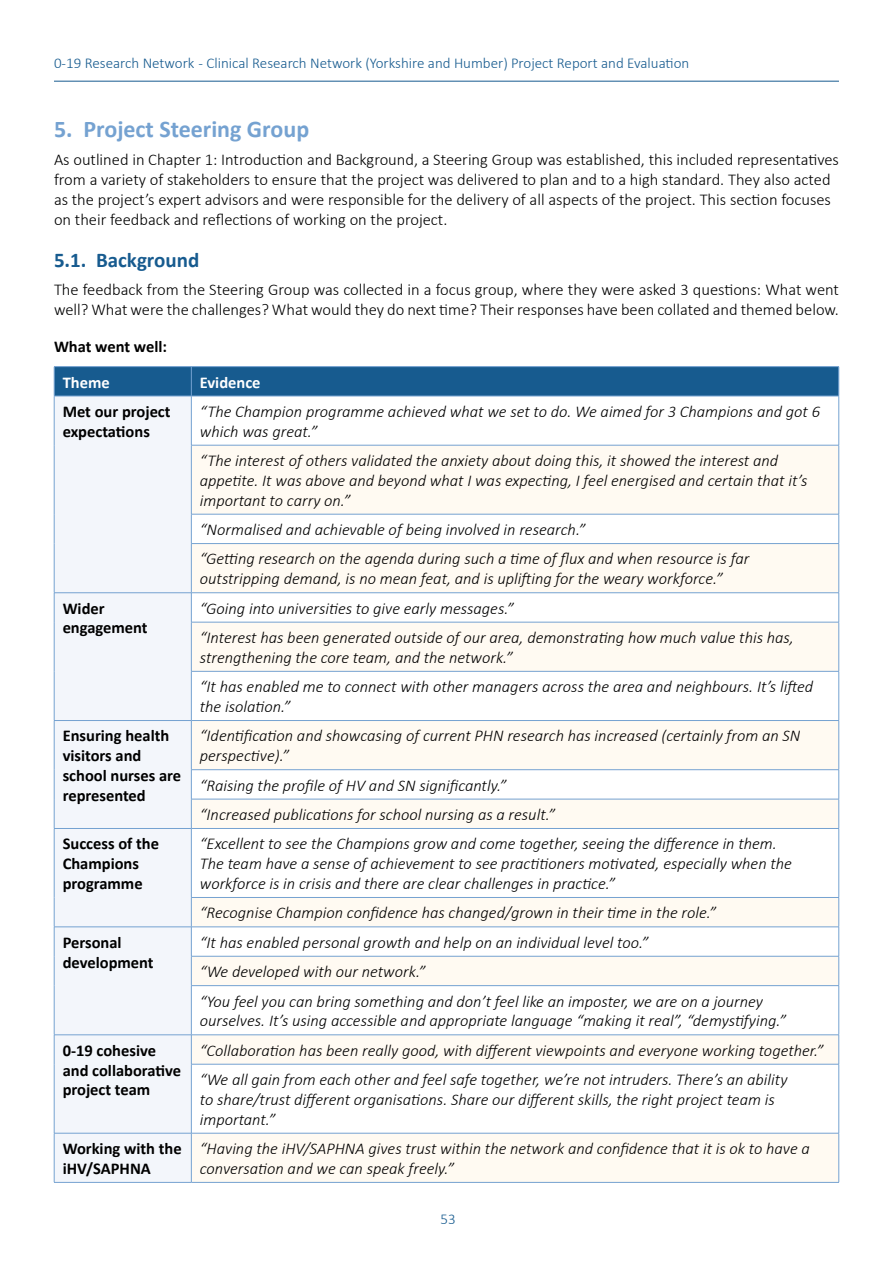
<style>
.page{position:relative;width:893px;height:1263px;background:#fff}
.page>*{position:absolute;margin:0;border:0;box-sizing:border-box;transform-origin:0 0}
.t1{font:700 24px "Calibri";color:#75a2d1}
.t2{font:700 21px "Calibri";color:#175b8f}
.t3{font:italic 300 16.5px/19.8px "Calibri";color:#000}
.t4{font:300 16.5px/19.8px "Calibri";color:#000}
.t5{font:700 16.5px/19.8px "Calibri";color:#000}
.t6{font:700 16.5px "Calibri";color:#fff}
.t7{font:300 15px "Calibri";color:#175b8f}
</style>
<div class="page">
<hr style="left:54px;top:81px;width:785px;height:1px;background:#175b8f">
<div style="left:55px;top:397px;width:136px;height:785px;background:#f3f6fb"></div>
<svg style="left:192px;top:446px;width:646px;height:736px;fill:#fffaf2"></svg>
<hr style="left:54px;top:366px;width:137px;height:1px;background:#75a2d1">
<hr style="left:191px;top:366px;width:648px;height:1px;background:#75a2d1">
<svg style="left:54px;top:367px;width:785px;height:29px"></svg>
<hr style="left:54px;top:396px;width:137px;height:1px;background:#75a2d1">
<hr style="left:54px;top:396px;width:1px;height:49px;background:#75a2d1">
<hr style="left:191px;top:396px;width:648px;height:1px;background:#75a2d1">
<hr style="left:191px;top:396px;width:1px;height:49px;background:#75a2d1">
<hr style="left:838px;top:396px;width:1px;height:49px;background:#75a2d1">
<hr style="left:54px;top:445px;width:1px;height:69px;background:#75a2d1">
<hr style="left:191px;top:445px;width:648px;height:1px;background:#75a2d1">
<hr style="left:191px;top:445px;width:1px;height:69px;background:#75a2d1">
<hr style="left:838px;top:445px;width:1px;height:69px;background:#75a2d1">
<hr style="left:54px;top:514px;width:1px;height:30px;background:#75a2d1">
<hr style="left:191px;top:514px;width:648px;height:1px;background:#75a2d1">
<svg style="left:191px;top:514px;width:1px;height:29px"></svg>
<svg style="left:838px;top:514px;width:1px;height:29px"></svg>
<hr style="left:54px;top:544px;width:1px;height:48px;background:#75a2d1">
<hr style="left:191px;top:543px;width:648px;height:1px;background:#75a2d1">
<hr style="left:191px;top:544px;width:1px;height:48px;background:#75a2d1">
<hr style="left:838px;top:544px;width:1px;height:48px;background:#75a2d1">
<hr style="left:54px;top:592px;width:137px;height:1px;background:#75a2d1">
<svg style="left:54px;top:593px;width:1px;height:29px"></svg>
<hr style="left:191px;top:592px;width:648px;height:1px;background:#75a2d1">
<svg style="left:191px;top:593px;width:1px;height:29px"></svg>
<svg style="left:838px;top:593px;width:1px;height:29px"></svg>
<hr style="left:54px;top:622px;width:1px;height:49px;background:#75a2d1">
<hr style="left:191px;top:622px;width:648px;height:1px;background:#75a2d1">
<hr style="left:191px;top:622px;width:1px;height:49px;background:#75a2d1">
<hr style="left:838px;top:622px;width:1px;height:49px;background:#75a2d1">
<hr style="left:54px;top:671px;width:1px;height:49px;background:#75a2d1">
<hr style="left:191px;top:671px;width:648px;height:1px;background:#75a2d1">
<hr style="left:191px;top:671px;width:1px;height:49px;background:#75a2d1">
<hr style="left:838px;top:671px;width:1px;height:49px;background:#75a2d1">
<hr style="left:54px;top:720px;width:137px;height:1px;background:#75a2d1">
<hr style="left:54px;top:721px;width:1px;height:49px;background:#75a2d1">
<hr style="left:191px;top:720px;width:648px;height:1px;background:#75a2d1">
<hr style="left:191px;top:721px;width:1px;height:48px;background:#75a2d1">
<hr style="left:838px;top:721px;width:1px;height:48px;background:#75a2d1">
<hr style="left:191px;top:769px;width:648px;height:1px;background:#75a2d1">
<svg style="left:54px;top:770px;width:1px;height:58px"></svg>
<hr style="left:191px;top:799px;width:648px;height:1px;background:#75a2d1">
<svg style="left:191px;top:770px;width:1px;height:58px"></svg>
<svg style="left:838px;top:770px;width:1px;height:58px"></svg>
<hr style="left:54px;top:828px;width:137px;height:1px;background:#75a2d1">
<hr style="left:54px;top:829px;width:1px;height:68px;background:#75a2d1">
<hr style="left:191px;top:828px;width:648px;height:1px;background:#75a2d1">
<hr style="left:191px;top:829px;width:1px;height:68px;background:#75a2d1">
<hr style="left:838px;top:829px;width:1px;height:68px;background:#75a2d1">
<hr style="left:54px;top:897px;width:1px;height:30px;background:#75a2d1">
<hr style="left:191px;top:897px;width:648px;height:1px;background:#75a2d1">
<hr style="left:54px;top:926px;width:137px;height:1px;background:#75a2d1">
<svg style="left:54px;top:927px;width:1px;height:29px"></svg>
<hr style="left:191px;top:926px;width:648px;height:1px;background:#75a2d1">
<hr style="left:54px;top:956px;width:1px;height:30px;background:#75a2d1">
<hr style="left:191px;top:956px;width:648px;height:1px;background:#75a2d1">
<svg style="left:191px;top:898px;width:1px;height:87px"></svg>
<svg style="left:838px;top:898px;width:1px;height:87px"></svg>
<hr style="left:54px;top:986px;width:1px;height:49px;background:#75a2d1">
<hr style="left:191px;top:985px;width:648px;height:1px;background:#75a2d1">
<hr style="left:191px;top:986px;width:1px;height:49px;background:#75a2d1">
<hr style="left:838px;top:986px;width:1px;height:49px;background:#75a2d1">
<hr style="left:54px;top:1034px;width:137px;height:1px;background:#75a2d1">
<svg style="left:54px;top:1035px;width:1px;height:29px"></svg>
<hr style="left:191px;top:1034px;width:648px;height:1px;background:#75a2d1">
<svg style="left:191px;top:1035px;width:1px;height:29px"></svg>
<svg style="left:838px;top:1035px;width:1px;height:29px"></svg>
<hr style="left:54px;top:1064px;width:1px;height:69px;background:#75a2d1">
<hr style="left:191px;top:1064px;width:648px;height:1px;background:#75a2d1">
<hr style="left:191px;top:1064px;width:1px;height:69px;background:#75a2d1">
<hr style="left:838px;top:1064px;width:1px;height:69px;background:#75a2d1">
<hr style="left:54px;top:1133px;width:137px;height:1px;background:#75a2d1">
<hr style="left:54px;top:1133px;width:1px;height:49px;background:#75a2d1">
<hr style="left:191px;top:1133px;width:648px;height:1px;background:#75a2d1">
<hr style="left:191px;top:1133px;width:1px;height:49px;background:#75a2d1">
<hr style="left:838px;top:1133px;width:1px;height:49px;background:#75a2d1">
<hr style="left:54px;top:1182px;width:137px;height:1px;background:#75a2d1">
<hr style="left:191px;top:1182px;width:648px;height:1px;background:#75a2d1">
<p class="t7" style="left:54px;top:54px;width:637px">0-19 Research Network - Clinical Research Network (Yorkshire and Humber) Project Report and Evaluation</p>
<h1 class="t1" style="left:54px;top:112px;width:257px">5. Project Steering Group</h1>
<p class="t4" style="left:54px;top:150px;width:786px">As outlined in Chapter 1: Introduction and Background, a Steering Group was established, this included representatives from a variety of stakeholders to ensure that the project was delivered to plan and to a high standard. They also acted as the project’s expert advisors and were responsible for the delivery of all aspects of the project. This section focuses on their feedback and reflections of working on the project.</p>
<p class="t2" style="left:54px;top:245px;width:147px">5.1. Background</p>
<p class="t4" style="left:54px;top:280px;width:786px">The feedback from the Steering Group was collected in a focus group, where they were asked 3 questions: What went well? What were the challenges? What would they do next time? Their responses have been collated and themed below.</p>
<p class="t5" style="left:54px;top:336px;width:115px">What went well:</p>
<p class="t6" style="left:63px;top:370px;width:49px">Theme</p>
<p class="t6" style="left:200px;top:370px;width:62px">Evidence</p>
<p class="t5" style="left:63px;top:401px;width:109px">Met our project expectations</p>
<p class="t3" style="left:200px;top:401px;width:622px">“The Champion programme achieved what we set to do. We aimed for 3 Champions and got 6 which was great.”</p>
<p class="t3" style="left:200px;top:450px;width:609px">“The interest of others validated the anxiety about doing this, it showed the interest and appetite. It was above and beyond what I was expecting, I feel energised and certain that it’s important to carry on.”</p>
<p class="t3" style="left:200px;top:515px;width:551px;line-height:29.4px">“Normalised and achievable of being involved in research.”<br>“Getting research on the agenda during such a time of flux and when resource is far</p>
<p class="t3" style="left:200px;top:569px;width:524px">outstripping demand, is no mean feat, and is uplifting for the weary workforce.”</p>
<p class="t5" style="left:63px;top:598px;width:86px">Wider engagement</p>
<p class="t3" style="left:200px;top:593px;width:596px;line-height:29.4px">“Going into universities to give early messages.”<br>“Interest has been generated outside of our area, demonstrating how much value this has,</p>
<p class="t3" style="left:200px;top:642px;width:615px;line-height:29.4px">strengthening the core team, and the network.”<br>“It has enabled me to connect with other managers across the area and neighbours. It’s lifted</p>
<p class="t3" style="left:200px;top:696px;width:92px">the isolation.”</p>
<p class="t5" style="left:63px;top:726px;width:120px">Ensuring health visitors and school nurses are represented</p>
<p class="t3" style="left:200px;top:726px;width:602px">“Identification and showcasing of current PHN research has increased (certainly from an SN perspective).”</p>
<p class="t3" style="left:200px;top:770px;width:357px;line-height:29.4px">“Raising the profile of HV and SN significantly.” “Increased publications for school nursing as a result.”</p>
<p class="t5" style="left:63px;top:834px;width:98px">Success of the<br>Champions programme</p>
<p class="t3" style="left:200px;top:834px;width:594px">“Excellent to see the Champions grow and come together, seeing the difference in them.<br>The team have a sense of achievement to see practitioners motivated, especially when the workforce is in crisis and there are clear challenges in practice.”</p>
<p class="t3" style="left:200px;top:903px;width:518px">“Recognise Champion confidence has changed/grown in their time in the role.”</p>
<p class="t5" style="left:63px;top:932px;width:92px">Personal development</p>
<p class="t3" style="left:200px;top:927px;width:565px;line-height:29.4px">“It has enabled personal growth and help on an individual level too.”<br>“We developed with our network.”<br>“You feel you can bring something and don’t feel like an imposter, we are on a journey</p>
<p class="t3" style="left:200px;top:1011px;width:588px">ourselves. It’s using accessible and appropriate language “making it real”, “demystifying.”</p>
<p class="t5" style="left:63px;top:1040px;width:120px">0-19 cohesive and collaborative project team</p>
<p class="t3" style="left:200px;top:1035px;width:625px;line-height:29.4px">“Collaboration has been really good, with different viewpoints and everyone working together.” “We all gain from each other and feel safe together, we’re not intruders. There’s an ability</p>
<p class="t3" style="left:200px;top:1089px;width:576px">to share/trust different organisations. Share our different skills, the right project team is important.”</p>
<p class="t5" style="left:63px;top:1138px;width:120px">Working with the iHV/SAPHNA</p>
<p class="t3" style="left:200px;top:1138px;width:612px">“Having the iHV/SAPHNA gives trust within the network and confidence that it is ok to have a conversation and we can speak freely.”</p>
<p class="t7" style="left:441px;top:1210px;width:17px">53</p>
</div>
